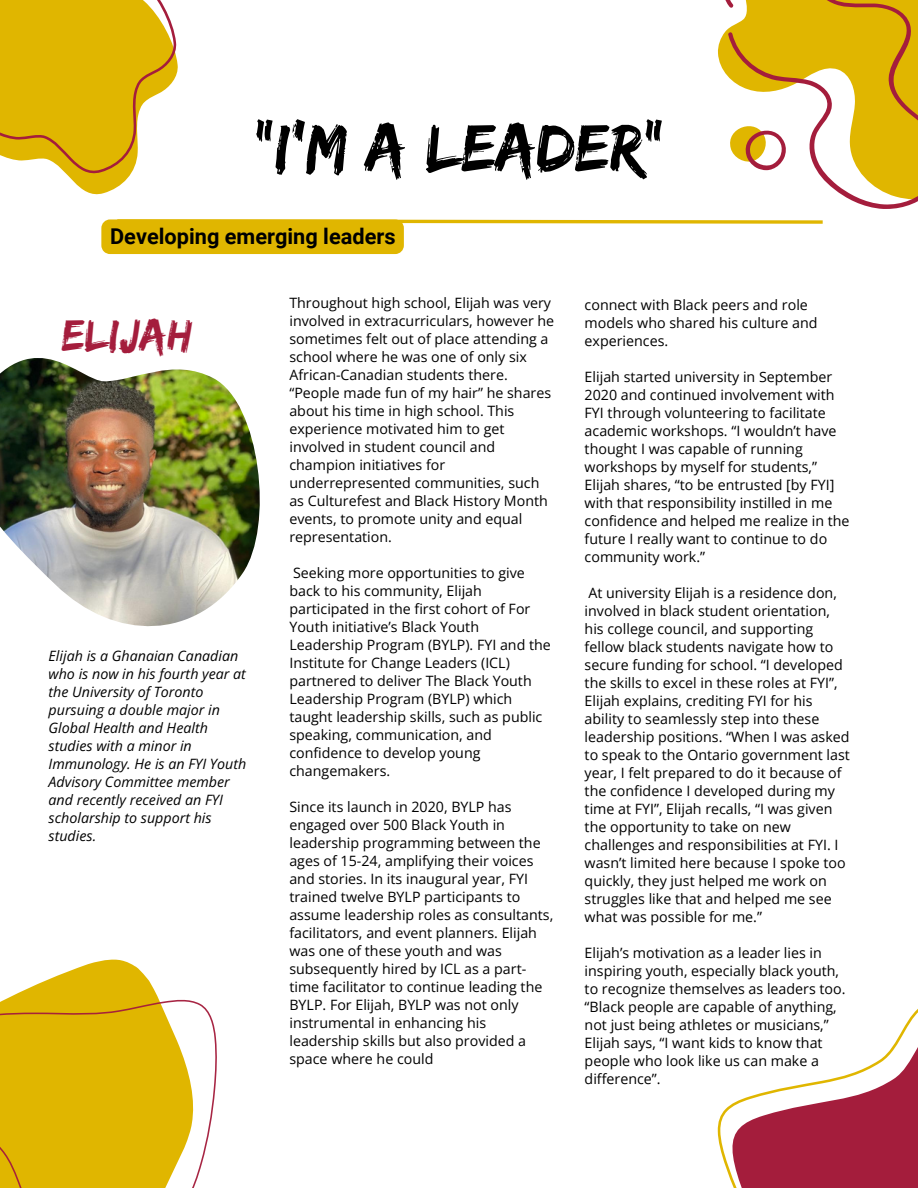
<style>
.page{position:relative;width:918px;height:1188px;background:#fff}
.page>*{position:absolute;margin:0;border:0;box-sizing:border-box;transform-origin:0 0}
.t1{font:69px "Edo";color:#000}
.t2{font:45.75px "Edo";color:#a41d3c}
.t3{font:700 21.75px "Roboto";color:#000}
.t4{font:14.25px/18px "Open Sans";color:#000}
.t5{font:italic 14.25px/18px "Open Sans";color:#000}
</style>
<div class="page">
<svg style="left:0;top:959px;width:217px;height:229px;fill:#e0b600"></svg>
<img style="left:0;top:358px;width:259px;height:268px">
<svg style="left:718px;top:1009px;width:200px;height:179px"></svg>
<svg style="left:718px;top:0;width:200px;height:209px"></svg>
<svg style="left:0;top:0;width:178px;height:195px;fill:#e0b600"></svg>
<svg style="left:101px;top:219px;width:722px;height:35px"></svg>
<p class="t1" style="left:255px;top:108px;width:410px">“I’M A LEADER”</p>
<p class="t3" style="left:110px;top:224px;width:287px">Developing emerging leaders</p>
<p class="t2" style="left:62px;top:308px;width:132px">ELIJAH</p>
<p class="t5" style="left:49px;top:647px;width:199px">Elijah is a Ghanaian Canadian who is now in his fourth year at the University of Toronto pursuing a double major in<br>Global Health and Health studies with a minor in<br>Immunology. He is an FYI Youth<br>Advisory Committee member and recently received an FYI scholarship to support his studies.</p>
<p class="t4" style="left:289px;top:294px;width:266px">Throughout high school, Elijah was very involved in extracurriculars, however he sometimes felt out of place attending a school where he was one of only six African-Canadian students there. “People made fun of my hair” he shares about his time in high school. This experience motivated him to get involved in student council and champion initiatives for underrepresented communities, such as Culturefest and Black History Month events, to promote unity and equal representation.</p>
<p class="t4" style="left:289px;top:564px;width:263px">Seeking more opportunities to give back to his community, Elijah participated in the first cohort of For<br>Youth initiative’s Black Youth<br>Leadership Program (BYLP). FYI and the<br>Institute for Change Leaders (ICL) partnered to deliver The Black Youth<br>Leadership Program (BYLP) which taught leadership skills, such as public speaking, communication, and confidence to develop young changemakers.</p>
<p class="t4" style="left:289px;top:798px;width:265px">Since its launch in 2020, BYLP has engaged over 500 Black Youth in leadership programming between the ages of 15-24, amplifying their voices and stories. In its inaugural year, FYI trained twelve BYLP participants to assume leadership roles as consultants, facilitators, and event planners. Elijah was one of these youth and was subsequently hired by ICL as a part&shy;time facilitator to continue leading the BYLP. For Elijah, BYLP was not only instrumental in enhancing his leadership skills but also provided a space where he could</p>
<p class="t4" style="left:585px;top:296px;width:235px">connect with Black peers and role models who shared his culture and experiences.</p>
<p class="t4" style="left:585px;top:368px;width:267px">Elijah started university in September 2020 and continued involvement with FYI through volunteering to facilitate academic workshops. “I wouldn’t have thought I was capable of running workshops by myself for students,” Elijah shares, “to be entrusted [by FYI] with that responsibility instilled in me confidence and helped me realize in the future I really want to continue to do community work.”</p>
<p class="t4" style="left:585px;top:584px;width:267px">At university Elijah is a residence don, involved in black student orientation, his college council, and supporting fellow black students navigate how to secure funding for school. “I developed the skills to excel in these roles at FYI”, Elijah explains, crediting FYI for his ability to seamlessly step into these leadership positions. “When I was asked to speak to the Ontario government last year, I felt prepared to do it because of the confidence I developed during my time at FYI”, Elijah recalls, “I was given the opportunity to take on new challenges and responsibilities at FYI. I wasn’t limited here because I spoke too quickly, they just helped me work on struggles like that and helped me see what was possible for me.”</p>
<p class="t4" style="left:585px;top:944px;width:262px">Elijah’s motivation as a leader lies in inspiring youth, especially black youth, to recognize themselves as leaders too. “Black people are capable of anything, not just being athletes or musicians,” Elijah says, “I want kids to know that people who look like us can make a difference”.</p>
</div>
